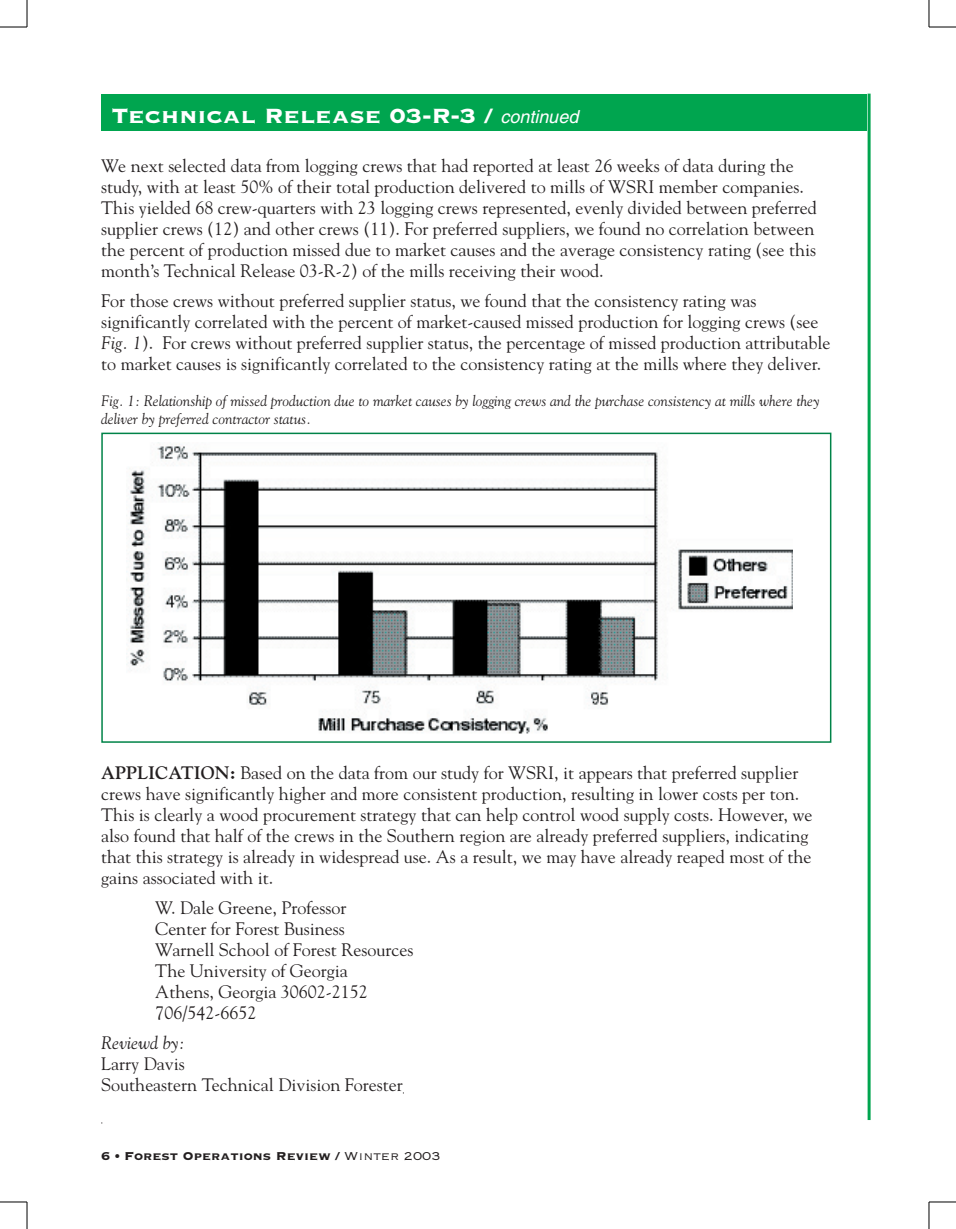
<style>
.page{position:relative;width:956px;height:1229px;background:#fff}
.page>*{position:absolute;margin:0;border:0;box-sizing:border-box;transform-origin:0 0}
.t1{font:27px "Copperplate Thirty Three BC";color:#fff}
.t2{font:18px/21px "Goudy";color:#231f20}
.t3{font:italic 18px "Goudy";color:#231f20}
.t4{font:italic 15px/18px "Goudy";color:#231f20}
.t5{font:15px "Copperplate Thirty Three BC";color:#231f20}
.s1{font-family:"Helvetica";font-style:italic;font-size:18px}
.s2{font-style:italic}
.s3{font-weight:700}
.s4{font-family:"Copperplate Thirty Two BC"}
</style>
<div class="page">
<div style="left:101px;top:94px;width:765px;height:36px;background:#00a54f"></div>
<hr style="left:867px;top:94px;width:3px;height:1026px;background:#00a54f">
<img style="left:126px;top:446px;width:666px;height:288px">
<div style="left:101px;top:432px;width:730px;height:310px;border:2px solid #008348"></div>
<svg style="left:0;top:0;width:28px;height:28px"></svg>
<svg style="left:928px;top:0;width:28px;height:28px"></svg>
<svg style="left:0;top:1201px;width:28px;height:28px"></svg>
<svg style="left:928px;top:1201px;width:28px;height:28px"></svg>
<h1 class="t1" style="left:112px;top:102px;width:468px">Technical Release 03-R-3 / <span class="s1">continued</span></h1>
<p class="t2" style="left:101px;top:154px;width:717px">We next selected data from logging crews that had reported at least 26 weeks of data during the study, with at least 50% of their total production delivered to mills of WSRI member companies.<br>This yielded 68 crew-quarters with 23 logging crews represented, evenly divided between preferred supplier crews (12) and other crews (11). For preferred suppliers, we found no correlation between the percent of production missed due to market causes and the average consistency rating (see this month’s Technical Release 03-R-2) of the mills receiving their wood.</p>
<p class="t2" style="left:101px;top:289px;width:730px">For those crews without preferred supplier status, we found that the consistency rating was significantly correlated with the percent of market-caused missed production for logging crews (see <span class="s2">Fig. 1</span>). For crews without preferred supplier status, the percentage of missed production attributable to market causes is significantly correlated to the consistency rating at the mills where they deliver.</p>
<p class="t4" style="left:101px;top:391px;width:720px">Fig. 1: Relationship of missed production due to market causes by logging crews and the purchase consistency at mills where they deliver by preferred contractor status.</p>
<p class="t2" style="left:101px;top:761px;width:712px"><span class="s3">APPLICATION:</span> Based on the data from our study for WSRI, it appears that preferred supplier crews have significantly higher and more consistent production, resulting in lower costs per ton.<br>This is clearly a wood procurement strategy that can help control wood supply costs. However, we also found that half of the crews in the Southern region are already preferred suppliers, indicating that this strategy is already in widespread use. As a result, we may have already reaped most of the gains associated with it.</p>
<p class="t2" style="left:155px;top:896px;width:259px">W. Dale Greene, Professor<br>Center for Forest Business<br>Warnell School of Forest Resources<br>The University of Georgia<br>Athens, Georgia 30602-2152<br>706/542-6652</p>
<p class="t3" style="left:101px;top:1031px;width:85px">Reviewd by:</p>
<p class="t2" style="left:101px;top:1052px;width:303px">Larry Davis<br>Southeastern Technical Division Forester</p>
<p class="t5" style="left:101px;top:1148px;width:341px">6 • Forest Operations Review / <span class="s4">Winter 2003</span></p>
</div>
